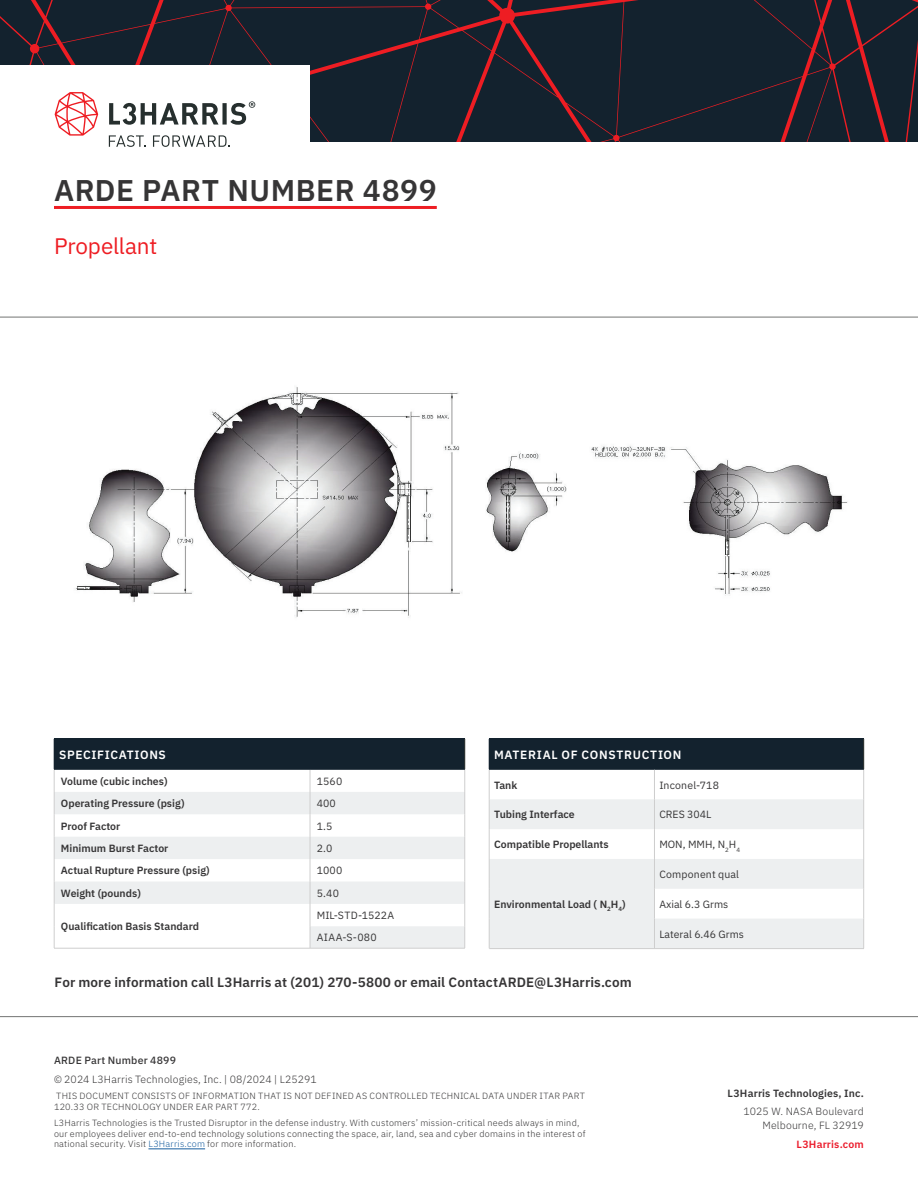
<style>
.page{position:relative;width:918px;height:1188px;background:#fff}
.page>*{position:absolute;margin:0;border:0;box-sizing:border-box;transform-origin:0 0}
.t1{font:600 30px "IBM Plex Sans";letter-spacing:.015em;color:#363536}
.t2{font:22.5px "IBM Plex Sans";letter-spacing:-.01em;color:#ee1d23}
.t3{font:600 13.5px "IBM Plex Sans";letter-spacing:.005em;color:#363536}
.t4{font:600 12px "IBM Plex Sans";letter-spacing:.055em;color:#fff}
.t5{font:600 10.5px "IBM Plex Sans";color:#363536}
.t6{font:10.5px "IBM Plex Sans";letter-spacing:.005em;color:#363536}
.t7{font:300 10.5px/13.5px "IBM Plex Sans";letter-spacing:.015em;color:#363536;text-align:right}
.t8{font:10.5px/22px "IBM Plex Sans";letter-spacing:.025em;color:#363536}
.t9{font:500 10.5px "IBM Plex Sans";letter-spacing:.02em;color:#363536}
.t10{font:600 10.5px "IBM Plex Sans";letter-spacing:.015em;color:#eb1c2c}
.t11{font:300 9px/10.8px "IBM Plex Sans";letter-spacing:.025em;color:#363536}
.s1{color:#175d9e}
</style>
<div class="page">
<hr style="left:54px;top:206px;width:383px;height:3px;background:#ee1d23">
<hr style="left:148px;top:1149px;width:57px;height:1px;background:#175d9e">
<div style="left:54px;top:739px;width:411px;height:30px;background:#13222e"></div>
<svg style="left:55px;top:792px;width:409px;height:156px"></svg>
<svg style="left:464px;top:770px;width:1px;height:178px"></svg>
<svg style="left:54px;top:770px;width:1px;height:178px"></svg>
<svg style="left:310px;top:770px;width:1px;height:178px"></svg>
<hr style="left:54px;top:738px;width:256px;height:1px;background:#13222e">
<hr style="left:310px;top:738px;width:155px;height:1px;background:#13222e">
<hr style="left:464px;top:739px;width:1px;height:30px;background:#353935">
<hr style="left:54px;top:769px;width:256px;height:1px;background:#13222e">
<hr style="left:310px;top:769px;width:155px;height:1px;background:#13222e">
<hr style="left:54px;top:948px;width:411px;height:1px;background:#cecece">
<div style="left:489px;top:739px;width:375px;height:30px;background:#13222e"></div>
<svg style="left:490px;top:799px;width:373px;height:149px;fill:#edeff0"></svg>
<hr style="left:489px;top:799px;width:1px;height:30px;background:#cecece">
<hr style="left:489px;top:829px;width:1px;height:30px;background:#cecece">
<svg style="left:489px;top:770px;width:1px;height:29px"></svg>
<svg style="left:654px;top:770px;width:1px;height:29px"></svg>
<hr style="left:654px;top:799px;width:1px;height:30px;background:#cecece">
<hr style="left:654px;top:829px;width:1px;height:30px;background:#cecece">
<hr style="left:863px;top:799px;width:1px;height:30px;background:#cecece">
<hr style="left:863px;top:829px;width:1px;height:30px;background:#cecece">
<hr style="left:489px;top:859px;width:1px;height:30px;background:#cecece">
<hr style="left:489px;top:889px;width:1px;height:30px;background:#cecece">
<svg style="left:489px;top:919px;width:1px;height:29px"></svg>
<hr style="left:863px;top:859px;width:1px;height:30px;background:#cecece">
<hr style="left:863px;top:889px;width:1px;height:30px;background:#cecece">
<svg style="left:863px;top:919px;width:1px;height:29px"></svg>
<svg style="left:863px;top:770px;width:1px;height:29px"></svg>
<hr style="left:654px;top:859px;width:1px;height:30px;background:#cecece">
<hr style="left:654px;top:889px;width:1px;height:30px;background:#cecece">
<svg style="left:654px;top:919px;width:1px;height:29px"></svg>
<hr style="left:489px;top:738px;width:165px;height:1px;background:#13222e">
<hr style="left:654px;top:738px;width:210px;height:1px;background:#13222e">
<hr style="left:863px;top:739px;width:1px;height:30px;background:#353935">
<hr style="left:489px;top:769px;width:165px;height:1px;background:#13222e">
<hr style="left:654px;top:769px;width:210px;height:1px;background:#13222e">
<hr style="left:489px;top:948px;width:375px;height:1px;background:#cecece">
<img style="left:76px;top:387px;width:491px;height:231px">
<img style="left:591px;top:446px;width:257px;height:150px">
<hr style="left:0;top:1016px;width:918px;height:1px;background:#737473">
<hr style="left:0;top:317px;width:918px;height:1px;background:#737473">
<svg style="left:0;top:0;width:918px;height:142px;background:#1f212d"></svg>
<div style="left:0;top:65px;width:310px;height:89px;background:#fff"></div>
<svg style="left:109px;top:135px;width:37px;height:12px"></svg>
<svg style="left:153px;top:135px;width:77px;height:12px"></svg>
<svg style="left:55px;top:92px;width:43px;height:44px"></svg>
<svg style="left:109px;top:101px;width:146px;height:24px"></svg>
<h1 class="t1" style="left:54px;top:167px;width:384px">ARDE PART NUMBER 4899</h1>
<h2 class="t2" style="left:54px;top:229px;width:105px">Propellant</h2>
<h3 class="t4" style="left:59px;top:745px;width:108px">SPECIFICATIONS</h3>
<p class="t5" style="left:61px;top:773px;width:108px">Volume (cubic inches)</p>
<p class="t6" style="left:317px;top:773px;width:27px">1560</p>
<p class="t5" style="left:61px;top:795px;width:125px">Operating Pressure (psig)</p>
<p class="t6" style="left:317px;top:795px;width:20px">400</p>
<p class="t5" style="left:61px;top:818px;width:61px">Proof Factor</p>
<p class="t6" style="left:317px;top:818px;width:17px">1.5</p>
<p class="t5" style="left:61px;top:840px;width:109px">Minimum Burst Factor</p>
<p class="t6" style="left:317px;top:840px;width:17px">2.0</p>
<p class="t5" style="left:61px;top:862px;width:150px">Actual Rupture Pressure (psig)</p>
<p class="t6" style="left:317px;top:863px;width:27px">1000</p>
<p class="t5" style="left:61px;top:885px;width:81px">Weight (pounds)</p>
<p class="t6" style="left:317px;top:885px;width:24px">5.40</p>
<p class="t5" style="left:61px;top:918px;width:140px">Qualification Basis Standard</p>
<p class="t8" style="left:317px;top:904px;width:79px">MIL-STD-1522A<br>AIAA-S-080</p>
<h3 class="t4" style="left:494px;top:745px;width:189px">MATERIAL OF CONSTRUCTION</h3>
<p class="t5" style="left:494px;top:777px;width:25px">Tank</p>
<p class="t6" style="left:659px;top:777px;width:61px">Inconel-718</p>
<p class="t5" style="left:494px;top:806px;width:82px">Tubing Interface</p>
<p class="t6" style="left:659px;top:807px;width:54px">CRES 304L</p>
<p class="t5" style="left:494px;top:836px;width:116px">Compatible Propellants</p>
<p class="t6" style="left:659px;top:836px;width:82px">MON, MMH, N<sub>2</sub>H<sub>4</sub></p>
<p class="t5" style="left:494px;top:896px;width:133px">Environmental Load ( N<sub>2</sub>H<sub>4</sub>)</p>
<p class="t6" style="left:659px;top:866px;width:81px">Component qual</p>
<p class="t6" style="left:659px;top:896px;width:70px">Axial 6.3 Grms</p>
<p class="t6" style="left:659px;top:926px;width:86px">Lateral 6.46 Grms</p>
<h3 class="t3" style="left:55px;top:971px;width:579px">For more information call L3Harris at (201) 270-5800 or email ContactARDE@L3Harris.com</h3>
<p class="t9" style="left:54px;top:1052px;width:124px">ARDE Part Number 4899</p>
<p class="t7" style="left:54px;top:1072px;width:264px">© 2024 L3Harris Technologies, Inc. | 08/2024 | L25291</p>
<p class="t11" style="left:54px;top:1090px;width:533px">THIS DOCUMENT CONSISTS OF INFORMATION THAT IS NOT DEFINED AS CONTROLLED TECHNICAL DATA UNDER ITAR PART<br>120.33 OR TECHNOLOGY UNDER EAR PART 772.</p>
<p class="t11" style="left:54px;top:1117px;width:533px">L3Harris Technologies is the Trusted Disruptor in the defense industry. With customers’ mission-critical needs always in mind, our employees deliver end-to-end technology solutions connecting the space, air, land, sea and cyber domains in the interest of national security. Visit <span class="s1">L3Harris.com</span> for more information.</p>
<p class="t5" style="left:728px;top:1085px;width:138px">L3Harris Technologies, Inc.</p>
<p class="t7" style="left:744px;top:1104px;width:122px">1025 W. NASA Boulevard<br>Melbourne, FL 32919</p>
<p class="t10" style="left:797px;top:1136px;width:69px">L3Harris.com</p>
</div>
